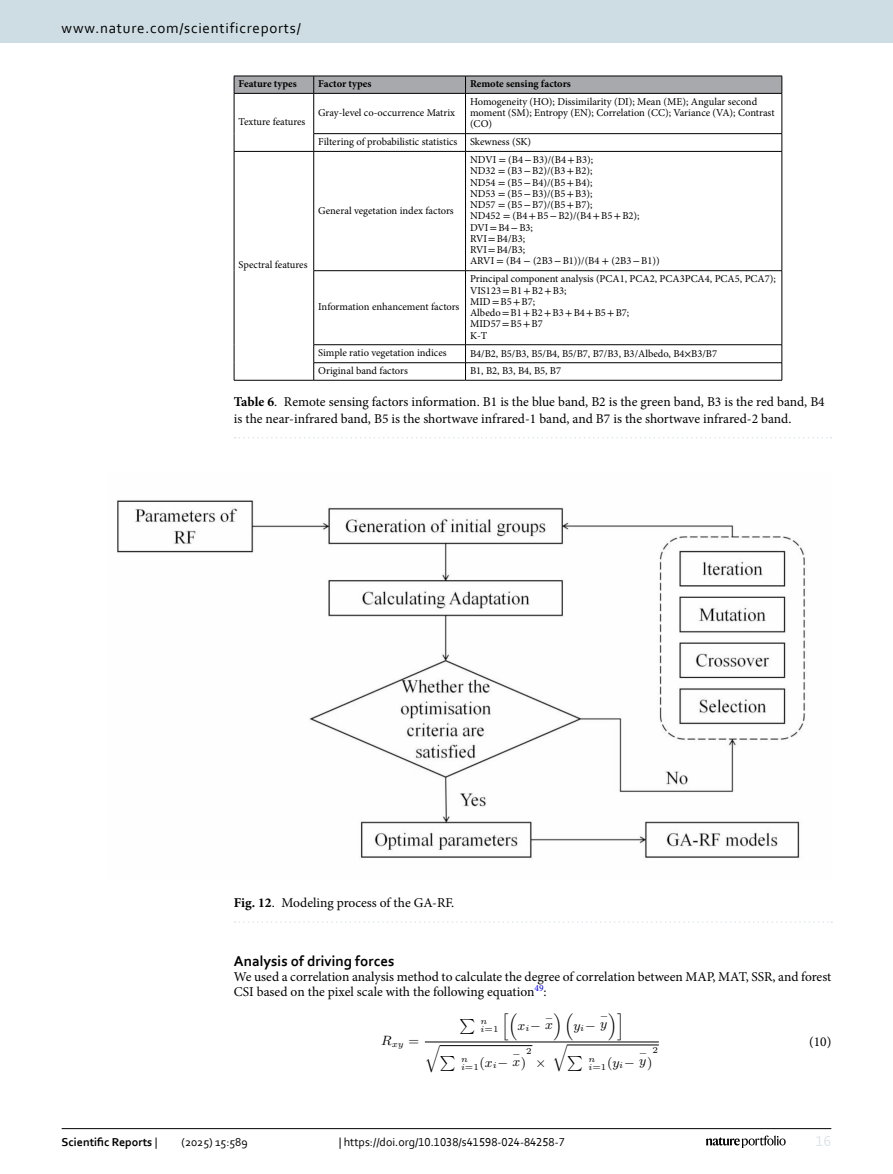
<style>
.page{position:relative;width:893px;height:1174px;background:#fff}
.page>*{position:absolute;margin:0;border:0;box-sizing:border-box;transform-origin:0 0}
.t1{font:15px "Corbel";letter-spacing:.05em;color:#000}
.Head_2{font:700 15px "Corbel";color:#000}
.t2{font:15px "LM Math Extension 10";color:#000}
.t3{font:15px "Corbel";color:#d9e4eb}
.Table_Caption{font:13.5px/16.5px "Minion Pro";letter-spacing:-.005em;color:#000}
.Body_Text{font:13.5px/15px "Minion Pro";color:#000}
.Figure_Caption{font:13.5px "Minion Pro";color:#000}
.t4{font:13.5px "LM Math Italic 9";color:#000}
.EQ{font:13.5px "Minion Pro";color:#000}
.t5{font:12px "Corbel";color:#000}
.t6{font:700 12px "Corbel";color:#000}
.Table_Body{font:10.5px/11.2px "Minion Pro";color:#000}
.Table_Head{font:700 10.5px "Minion Pro";color:#000}
.t7{font:9px "LM Math Italic 6";color:#000}
.t8{font:9px "LM Roman 6";color:#000}
.s1{font-family:"STIX"}
.s2{font-weight:700}
.s3{font-family:"LM Math Italic 6"}
.s4{font-family:"LM Roman 6"}
.s5{font-family:"LM Roman 9"}
.s6{font-weight:400}
</style>
<div class="page">
<hr style="left:425px;top:1041px;width:234px;height:1px;background:#000">
<hr style="left:440px;top:1045px;width:92px;height:1px;background:#000">
<hr style="left:567px;top:1044px;width:92px;height:1px;background:#000">
<img style="left:117px;top:500px;width:689px;height:358px">
<svg style="left:235px;top:921px;width:597px;height:1px"></svg>
<hr style="left:234px;top:93px;width:80px;height:1px;background:#000">
<hr style="left:314px;top:93px;width:151px;height:1px;background:#000">
<svg style="left:234px;top:76px;width:549px;height:17px"></svg>
<hr style="left:465px;top:93px;width:317px;height:1px;background:#000">
<hr style="left:234px;top:94px;width:1px;height:40px;background:#000">
<svg style="left:234px;top:134px;width:1px;height:17px"></svg>
<hr style="left:313px;top:94px;width:1px;height:39px;background:#000">
<hr style="left:465px;top:94px;width:1px;height:39px;background:#000">
<hr style="left:782px;top:94px;width:1px;height:39px;background:#000">
<hr style="left:313px;top:133px;width:152px;height:1px;background:#000">
<svg style="left:313px;top:134px;width:1px;height:17px"></svg>
<hr style="left:465px;top:133px;width:317px;height:1px;background:#000">
<svg style="left:465px;top:134px;width:1px;height:17px"></svg>
<svg style="left:782px;top:134px;width:1px;height:17px"></svg>
<hr style="left:234px;top:151px;width:79px;height:1px;background:#000">
<hr style="left:234px;top:152px;width:1px;height:119px;background:#000">
<hr style="left:234px;top:271px;width:1px;height:74px;background:#000">
<svg style="left:234px;top:345px;width:1px;height:35px"></svg>
<hr style="left:313px;top:151px;width:152px;height:1px;background:#000">
<hr style="left:313px;top:152px;width:1px;height:118px;background:#000">
<hr style="left:465px;top:151px;width:317px;height:1px;background:#000">
<hr style="left:465px;top:152px;width:1px;height:118px;background:#000">
<hr style="left:782px;top:152px;width:1px;height:118px;background:#000">
<hr style="left:313px;top:270px;width:152px;height:1px;background:#000">
<hr style="left:313px;top:271px;width:1px;height:73px;background:#000">
<hr style="left:465px;top:270px;width:317px;height:1px;background:#000">
<hr style="left:465px;top:271px;width:1px;height:73px;background:#000">
<hr style="left:782px;top:271px;width:1px;height:73px;background:#000">
<hr style="left:313px;top:344px;width:152px;height:1px;background:#000">
<hr style="left:465px;top:344px;width:317px;height:1px;background:#000">
<hr style="left:314px;top:362px;width:151px;height:1px;background:#000">
<svg style="left:313px;top:345px;width:1px;height:35px"></svg>
<hr style="left:314px;top:380px;width:151px;height:1px;background:#000">
<hr style="left:465px;top:362px;width:317px;height:1px;background:#000">
<svg style="left:465px;top:345px;width:1px;height:35px"></svg>
<svg style="left:782px;top:345px;width:1px;height:35px"></svg>
<hr style="left:465px;top:380px;width:317px;height:1px;background:#000">
<hr style="left:234px;top:380px;width:80px;height:1px;background:#000">
<svg style="left:235px;top:437px;width:597px;height:1px"></svg>
<hr style="left:62px;top:1128px;width:769px;height:1px;background:#000">
<svg style="left:706px;top:1135px;width:80px;height:12px"></svg>
<div style="left:0;top:0;width:893px;height:43px;background:#cedde4"></div>
<h1 class="t1" style="left:62px;top:18px;width:241px">www.nature.com/scientificreports/</h1>
<p class="Table_Head" style="left:239px;top:77px;width:60px">Feature types</p>
<p class="Table_Head" style="left:318px;top:77px;width:55px">Factor types</p>
<p class="Table_Head" style="left:470px;top:77px;width:102px">Remote sensing factors</p>
<p class="Table_Body" style="left:239px;top:116px;width:68px">Texture features</p>
<p class="Table_Body" style="left:318px;top:107px;width:138px">Gray-level co-occurrence Matrix</p>
<p class="Table_Body" style="left:470px;top:96px;width:306px">Homogeneity (HO); Dissimilarity (DI); Mean (ME); Angular second moment (SM); Entropy (EN); Correlation (CC); Variance (VA); Contrast (CO)</p>
<p class="Table_Body" style="left:318px;top:136px;width:141px">Filtering of probabilistic statistics</p>
<p class="Table_Body" style="left:470px;top:136px;width:63px">Skewness (SK)</p>
<p class="Table_Body" style="left:239px;top:259px;width:71px">Spectral features</p>
<p class="Table_Body" style="left:318px;top:205px;width:137px">General vegetation index factors</p>
<p class="Table_Body" style="left:318px;top:301px;width:143px">Information enhancement factors</p>
<p class="Table_Body" style="left:470px;top:154px;width:125px">NDVI <span class="s1">=</span> (B4<span class="s1">−</span>B3)/(B4<span class="s1">+</span>B3);</p>
<p class="Table_Body" style="left:470px;top:165px;width:124px">ND32 <span class="s1">=</span> (B3<span class="s1">−</span>B2)/(B3<span class="s1">+</span>B2);</p>
<p class="Table_Body" style="left:470px;top:177px;width:124px">ND54 <span class="s1">=</span> (B5<span class="s1">−</span>B4)/(B5<span class="s1">+</span>B4);</p>
<p class="Table_Body" style="left:470px;top:188px;width:124px">ND53 <span class="s1">=</span> (B5<span class="s1">−</span>B3)/(B5<span class="s1">+</span>B3);</p>
<p class="Table_Body" style="left:470px;top:199px;width:124px">ND57 <span class="s1">=</span> (B5<span class="s1">−</span>B7)/(B5<span class="s1">+</span>B7);</p>
<p class="Table_Body" style="left:470px;top:210px;width:171px">ND452 <span class="s1">=</span> (B4<span class="s1">+</span>B5<span class="s1">−</span>B2)/(B4<span class="s1">+</span>B5<span class="s1">+</span>B2);</p>
<p class="Table_Body" style="left:470px;top:222px;width:64px">DVI<span class="s1">=</span>B4<span class="s1">−</span>B3;</p>
<p class="Table_Body" style="left:470px;top:233px;width:57px">RVI<span class="s1">=</span>B4/B3;</p>
<p class="Table_Body" style="left:470px;top:244px;width:57px">RVI<span class="s1">=</span>B4/B3;</p>
<p class="Table_Body" style="left:470px;top:255px;width:191px">ARVI <span class="s1">=</span> (B4 <span class="s1">−</span> (2B3<span class="s1">−</span>B1))/(B4 <span class="s1">+</span> (2B3<span class="s1">−</span>B1))</p>
<p class="Table_Body" style="left:470px;top:273px;width:307px">Principal component analysis (PCA1, PCA2, PCA3PCA4, PCA5, PCA7);</p>
<p class="Table_Body" style="left:470px;top:284px;width:98px">VIS123<span class="s1">=</span>B1<span class="s1">+</span>B2<span class="s1">+</span>B3;</p>
<p class="Table_Body" style="left:470px;top:296px;width:67px">MID<span class="s1">=</span>B5<span class="s1">+</span>B7;</p>
<p class="Table_Body" style="left:470px;top:307px;width:161px">Albedo<span class="s1">=</span>B1<span class="s1">+</span>B2<span class="s1">+</span>B3<span class="s1">+</span>B4<span class="s1">+</span>B5<span class="s1">+</span>B7;</p>
<p class="Table_Body" style="left:470px;top:318px;width:74px">MID57<span class="s1">=</span>B5<span class="s1">+</span>B7</p>
<p class="Table_Body" style="left:470px;top:329px;width:19px">K-T</p>
<p class="Table_Body" style="left:318px;top:347px;width:130px">Simple ratio vegetation indices</p>
<p class="Table_Body" style="left:470px;top:347px;width:249px">B4/B2, B5/B3, B5/B4, B5/B7, B7/B3, B3/Albedo, B4<span class="s1">×</span>B3/B7</p>
<p class="Table_Body" style="left:318px;top:365px;width:91px">Original band factors</p>
<p class="Table_Body" style="left:470px;top:365px;width:93px">B1, B2, B3, B4, B5, B7</p>
<p class="Table_Caption" style="left:234px;top:393px;width:592px"><span class="s2">Table 6</span>. Remote sensing factors information. B1 is the blue band, B2 is the green band, B3 is the red band, B4 is the near-infrared band, B5 is the shortwave infrared-1 band, and B7 is the shortwave infrared-2 band.</p>
<p class="Figure_Caption" style="left:234px;top:893px;width:222px"><span class="s2">Fig. 12</span>. Modeling process of the GA-RF.</p>
<p class="Head_2" style="left:234px;top:951px;width:162px">Analysis of driving forces</p>
<p class="Body_Text" style="left:234px;top:969px;width:599px">We used a correlation analysis method to calculate the degree of correlation between MAP, MAT, SSR, and forest<br>CSI based on the pixel scale with the following equation<sup>49</sup>:</p>
<p class="t7" style="left:381px;top:1040px;width:40px"><sup>R</sup>xy <sup>=</sup></p>
<p class="t2" style="left:501px;top:999px;width:17px">[(</p>
<p class="t4" style="left:517px;top:1019px;width:37px">x<sub>i</sub>− x</p>
<p class="t2" style="left:553px;top:999px;width:22px">)(</p>
<p class="t4" style="left:573px;top:1019px;width:24px">y<sub>i</sub>−</p>
<p class="t4" style="left:600px;top:1018px;width:8px">y</p>
<p class="t2" style="left:608px;top:999px;width:17px">)]</p>
<p class="t2" style="left:459px;top:1005px;width:30px">∑ <sub>n</sub></p>
<p class="t8" style="left:481px;top:1022px;width:19px"><span class="s3">i</span>=1</p>
<p class="EQ" style="left:809px;top:1032px;width:24px">(10)</p>
<p class="t8" style="left:526px;top:1043px;width:7px">2</p>
<p class="t2" style="left:552px;top:1031px;width:16px">√</p>
<p class="t2" style="left:567px;top:1041px;width:30px">∑ <sub>n</sub></p>
<p class="t2" style="left:425px;top:1032px;width:16px">√</p>
<p class="t2" style="left:440px;top:1041px;width:30px">∑ <sub>n</sub></p>
<p class="t8" style="left:653px;top:1042px;width:7px">2</p>
<p class="t7" style="left:461px;top:1062px;width:49px">i<span class="s4">=1</span><sup>(</sup><sup>x</sup>i−</p>
<p class="t4" style="left:513px;top:1056px;width:15px">x<span class="s5">)</span></p>
<p class="t7" style="left:588px;top:1062px;width:48px">i<span class="s4">=1</span><sup>(</sup><sup>y</sup>i−</p>
<p class="t4" style="left:639px;top:1054px;width:15px">y<span class="s5">)</span></p>
<p class="t6" style="left:62px;top:1134px;width:97px">Scientific Reports <span class="s6">|</span></p>
<p class="t5" style="left:181px;top:1134px;width:68px">(2025) 15:589</p>
<p class="t5" style="left:339px;top:1134px;width:228px">| https://doi.org/10.1038/s41598-024-84258-7</p>
<h1 class="t3" style="left:816px;top:1132px;width:17px">16</h1>
</div>
